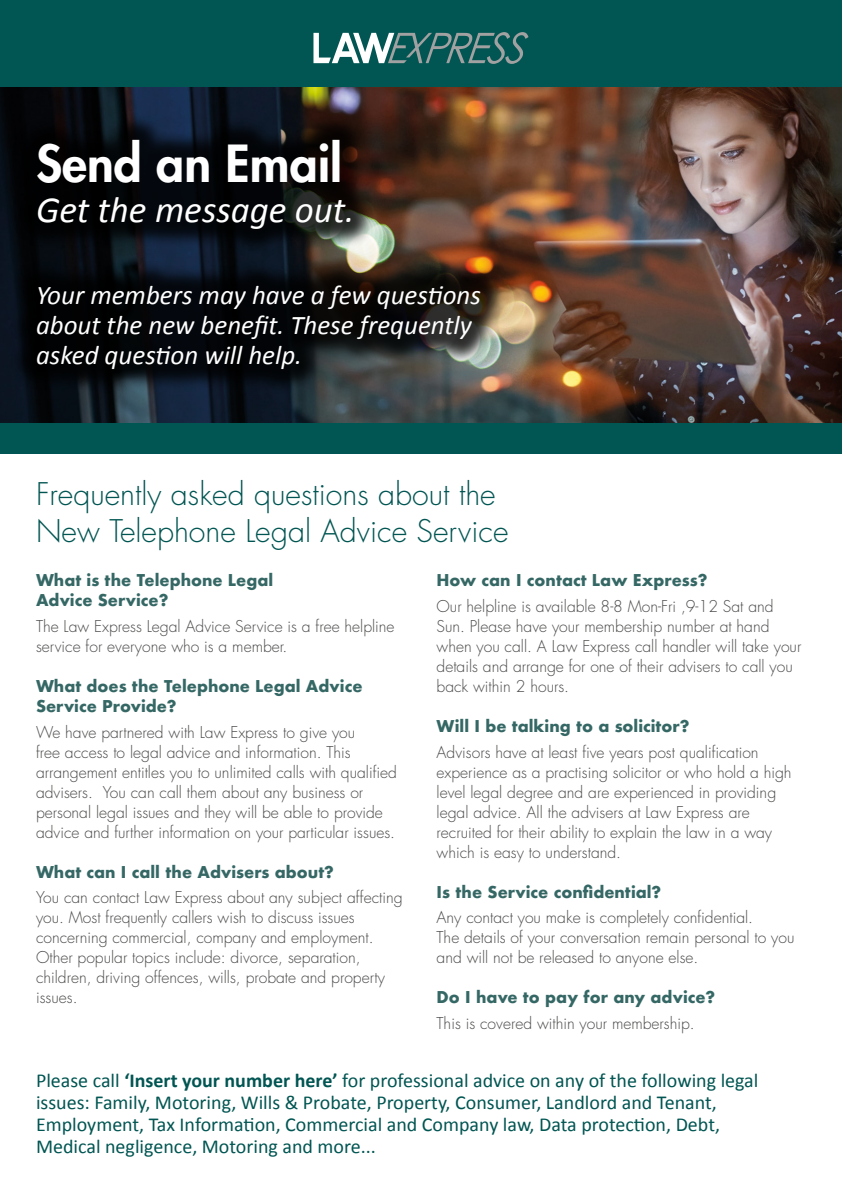
<style>
.page{position:relative;width:842px;height:1191px;background:#fff}
.page>*{position:absolute;margin:0;border:0;box-sizing:border-box;transform-origin:0 0}
.t1{font:800 49.7px "Futura";color:#fff}
.t2{font:italic 37px "Calibri";color:#fff}
.t3{font:300 30.4px/36.5px "Futura";color:#015552}
.t4{font:italic 27px/30px "Calibri";color:#fff}
.t5{font:19.8px/22px "Calibri";color:#015552}
.t6{font:300 15.8px/20px "Futura";color:#4a4a49}
.t7{font:700 15.8px/20px "Futura";color:#356865}
.s1{font-weight:700}
</style>
<div class="page">
<div style="left:0;top:0;width:842px;height:95px;background:#015552"></div>
<img style="left:0;top:87px;width:842px;height:336px">
<div style="left:11px;top:113px;width:495px;height:282px;background:#000;opacity:.81"></div>
<svg style="left:313px;top:32px;width:215px;height:32px"></svg>
<div style="left:0;top:423px;width:842px;height:31px;background:#015552"></div>
<h1 class="t1" style="left:36px;top:131px;width:308px">Send an Email</h1>
<h2 class="t2" style="left:36px;top:185px;width:320px">Get the message out.</h2>
<h3 class="t4" style="left:36px;top:279px;width:446px">Your members may have a few questions about the new benefit. These frequently asked question will help.</h3>
<h3 class="t3" style="left:36px;top:477px;width:474px">Frequently asked questions about the<br>New Telephone Legal Advice Service</h3>
<p class="t7" style="left:36px;top:570px;width:239px">What is the Telephone Legal<br>Advice Service?</p>
<p class="t6" style="left:36px;top:616px;width:360px">The Law Express Legal Advice Service is a free helpline service for everyone who is a member.</p>
<p class="t7" style="left:36px;top:676px;width:328px">What does the Telephone Legal Advice<br>Service Provide?</p>
<p class="t6" style="left:36px;top:722px;width:362px">We have partnered with Law Express to give you<br>free access to legal advice and information. This arrangement entitles you to unlimited calls with qualified advisers. You can call them about any business or personal legal issues and they will be able to provide advice and further information on your particular issues.</p>
<p class="t7" style="left:36px;top:861px;width:299px">What can I call the Advisers about?</p>
<p class="t6" style="left:36px;top:888px;width:368px">You can contact Law Express about any subject affecting you. Most frequently callers wish to discuss issues concerning commercial, company and employment.<br>Other popular topics include: divorce, separation, children, driving offences, wills, probate and property issues.</p>
<p class="t7" style="left:437px;top:570px;width:272px">How can I contact Law Express?</p>
<p class="t6" style="left:437px;top:596px;width:366px">Our helpline is available 8-8 Mon-Fri ,9-12 Sat and Sun. Please have your membership number at hand when you call. A Law Express call handler will take your details and arrange for one of their advisers to call you back within 2 hours.</p>
<p class="t7" style="left:437px;top:716px;width:254px">Will I be talking to a solicitor?</p>
<p class="t6" style="left:437px;top:742px;width:357px">Advisors have at least five years post qualification experience as a practising solicitor or who hold a high level legal degree and are experienced in providing legal advice. All the advisers at Law Express are recruited for their ability to explain the law in a way which is easy to understand.</p>
<p class="t7" style="left:437px;top:881px;width:226px">Is the Service confidential?</p>
<p class="t6" style="left:437px;top:908px;width:359px">Any contact you make is completely confidential.<br>The details of your conversation remain personal to you and will not be released to anyone else.</p>
<p class="t7" style="left:437px;top:987px;width:280px">Do I have to pay for any advice?</p>
<p class="t6" style="left:437px;top:1013px;width:260px">This is covered within your membership.</p>
<p class="t5" style="left:36px;top:1070px;width:724px">Please call <span class="s1">‘Insert your number here’</span> for professional advice on any of the following legal issues: Family, Motoring, Wills &amp; Probate, Property, Consumer, Landlord and Tenant, Employment, Tax Information, Commercial and Company law, Data protection, Debt, Medical negligence, Motoring and more...</p>
</div>
